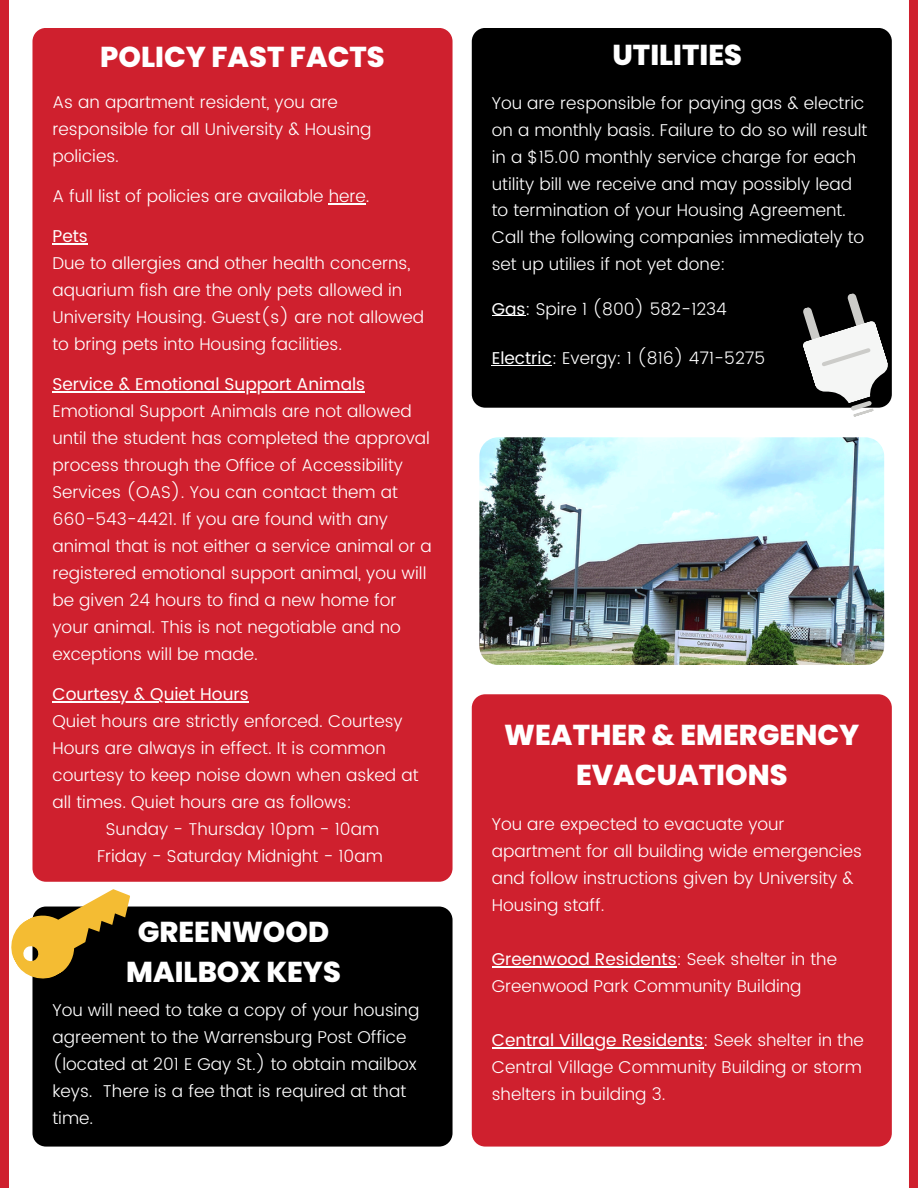
<style>
.page{position:relative;width:918px;height:1188px;background:#fff}
.page>*{position:absolute;margin:0;border:0;box-sizing:border-box;transform-origin:0 0}
.t1{font:800 28.8px/40.2px "Poppins";color:#fff;text-align:center}
.t2{font:300 17.1px/27px "Poppins";color:#fff}
.t3{font:17.1px "Poppins";color:#fff}
.s1{font-weight:400}
</style>
<div class="page">
<div style="left:32px;top:28px;width:421px;height:854px;background:#cf202e;border-radius:13px"></div>
<div style="left:472px;top:694px;width:420px;height:452px;background:#cf202e;border-radius:13px"></div>
<div style="left:32px;top:907px;width:421px;height:240px;background:#000;border-radius:13px"></div>
<div style="left:472px;top:28px;width:420px;height:380px;background:#000;border-radius:13px"></div>
<img style="left:479px;top:437px;width:405px;height:228px;border-radius:19px">
<svg style="left:11px;top:870px;width:136px;height:120px"></svg>
<svg style="left:802px;top:292px;width:90px;height:125px"></svg>
<hr style="left:329px;top:203px;width:37px;height:2px;background:#fff">
<hr style="left:52px;top:243px;width:36px;height:2px;background:#fff">
<hr style="left:52px;top:391px;width:313px;height:2px;background:#fff">
<hr style="left:52px;top:702px;width:197px;height:1px;background:#fff">
<hr style="left:492px;top:966px;width:185px;height:1px;background:#fff">
<hr style="left:492px;top:1047px;width:211px;height:1px;background:#fff">
<hr style="left:492px;top:316px;width:34px;height:1px;background:#fff">
<hr style="left:492px;top:365px;width:60px;height:1px;background:#fff">
<div style="left:0;top:0;width:9px;height:1188px;background:#cf202e"></div>
<div style="left:909px;top:0;width:9px;height:1188px;background:#cf202e"></div>
<p class="t1" style="left:100px;top:36px;width:286px">POLICY FAST FACTS</p>
<p class="t2" style="left:52px;top:89px;width:321px">As an apartment resident, you are responsible for all University &amp; Housing policies.</p>
<p class="t2" style="left:52px;top:183px;width:319px">A full list of policies are available here.</p>
<p class="t3" style="left:52px;top:226px;width:37px">Pets</p>
<p class="t2" style="left:52px;top:250px;width:373px">Due to allergies and other health concerns, aquarium fish are the only pets allowed in University Housing. Guest(s) are not allowed to bring pets into Housing facilities.</p>
<p class="t3" style="left:52px;top:374px;width:314px">Service &amp; Emotional Support Animals</p>
<p class="t2" style="left:52px;top:398px;width:381px">Emotional Support Animals are not allowed until the student has completed the approval process through the Office of Accessibility Services (OAS). You can contact them at 660-543-4421. If you are found with any animal that is not either a service animal or a registered emotional support animal, you will be given 24 hours to find a new home for your animal. This is not negotiable and no exceptions will be made.</p>
<p class="t3" style="left:52px;top:684px;width:198px">Courtesy &amp; Quiet Hours</p>
<p class="t2" style="left:52px;top:708px;width:367px">Quiet hours are strictly enforced. Courtesy Hours are always in effect. It is common courtesy to keep noise down when asked at all times. Quiet hours are as follows:</p>
<p class="t2" style="left:106px;top:816px;width:275px">Sunday - Thursday 10pm - 10am</p>
<p class="t2" style="left:97px;top:843px;width:287px">Friday - Saturday Midnight - 10am</p>
<p class="t1" style="left:126px;top:912px;width:216px">GREENWOOD<br>MAILBOX KEYS</p>
<p class="t2" style="left:52px;top:997px;width:368px">You will need to take a copy of your housing agreement to the Warrensburg Post Office (located at 201 E Gay St.) to obtain mailbox keys. There is a fee that is required at that time.</p>
<p class="t1" style="left:613px;top:35px;width:131px">UTILITIES</p>
<p class="t2" style="left:492px;top:90px;width:377px">You are responsible for paying gas &amp; electric on a monthly basis. Failure to do so will result in a $15.00 monthly service charge for each utility bill we receive and may possibly lead to termination of your Housing Agreement.<br>Call the following companies immediately to set up utilies if not yet done:</p>
<p class="t2" style="left:492px;top:295px;width:237px"><span class="s1">Gas</span>: Spire 1 (800) 582-1234</p>
<p class="t2" style="left:492px;top:344px;width:275px"><span class="s1">Electric</span>: Evergy: 1 (816) 471-5275</p>
<h1 class="t1" style="left:504px;top:715px;width:357px">WEATHER &amp; EMERGENCY<br>EVACUATIONS</h1>
<h1 class="t2" style="left:492px;top:810px;width:372px">You are expected to evacuate your apartment for all building wide emergencies and follow instructions given by University &amp; Housing staff.</h1>
<p class="t2" style="left:492px;top:945px;width:347px"><span class="s1">Greenwood Residents</span>: Seek shelter in the<br>Greenwood Park Community Building</p>
<h1 class="t2" style="left:492px;top:1026px;width:374px;text-align:justify"><span class="s1">Central Village Residents</span>: Seek shelter in the Central Village Community Building or storm shelters in building 3.</h1>
</div>
